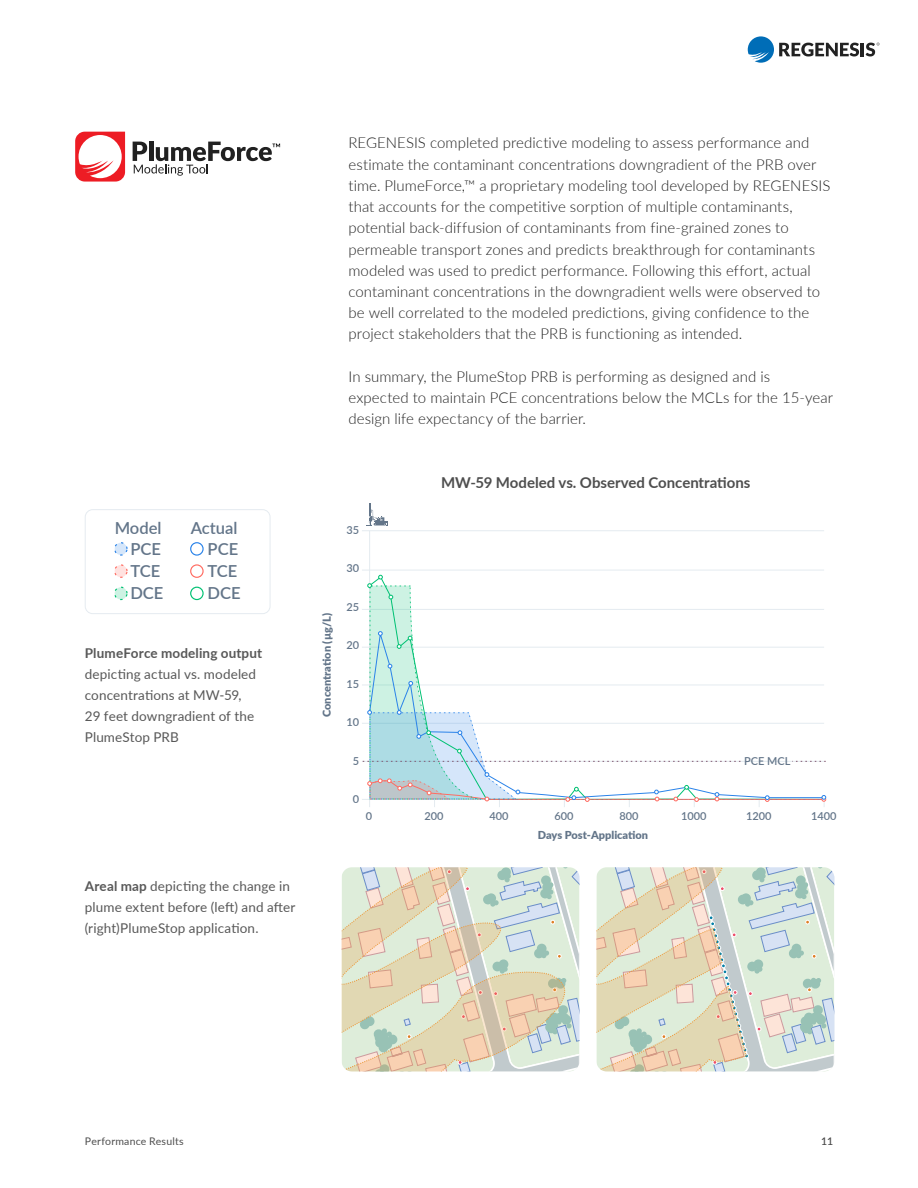
<style>
.page{position:relative;width:918px;height:1188px;background:#fff}
.page>*{position:absolute;margin:0;border:0;box-sizing:border-box;transform-origin:0 0}
.t1{font:600 16.5px/22.2px "Lato";color:#637589}
.t2{font:300 15px/21.1px "Lato";letter-spacing:.005em;color:#212121}
.t3{font:700 15px "Lato";color:#4e4e4e}
.t4{font:13.5px/21.1px "Lato";letter-spacing:.01em;color:#585858}
.t5{font:700 13.5px "Lato";letter-spacing:.01em;color:#585858}
.t6{font:600 10.95px "Lato";color:#637589}
.t7{font:900 10.95px "Lato";color:#637589}
.t8{font:10.5px "Lato";letter-spacing:.02em;color:#4e4e4e}
.t9{font:600 10.5px "Lato";color:#4e4e4e}
.s1{font-weight:700}
</style>
<div class="page">
<svg style="left:748px;top:36px;width:132px;height:27px"></svg>
<svg style="left:596px;top:867px;width:238px;height:205px"></svg>
<svg style="left:342px;top:867px;width:238px;height:205px"></svg>
<hr style="left:369px;top:531px;width:1px;height:268px;background:#e4ebf0">
<hr style="left:362px;top:530px;width:462px;height:1px;background:#e4ebf0">
<hr style="left:362px;top:570px;width:462px;height:1px;background:#e4ebf0">
<hr style="left:362px;top:609px;width:462px;height:1px;background:#e4ebf0">
<hr style="left:362px;top:647px;width:462px;height:1px;background:#e4ebf0">
<hr style="left:362px;top:685px;width:462px;height:1px;background:#e4ebf0">
<svg style="left:370px;top:586px;width:453px;height:124px"></svg>
<svg style="left:408px;top:681px;width:5px;height:5px"></svg>
<svg style="left:388px;top:664px;width:4px;height:4px"></svg>
<svg style="left:378px;top:631px;width:5px;height:5px"></svg>
<svg style="left:408px;top:636px;width:4px;height:4px"></svg>
<svg style="left:397px;top:644px;width:4px;height:5px"></svg>
<svg style="left:389px;top:595px;width:4px;height:4px"></svg>
<svg style="left:378px;top:575px;width:5px;height:4px"></svg>
<svg style="left:367px;top:583px;width:5px;height:5px"></svg>
<svg style="left:362px;top:710px;width:464px;height:97px"></svg>
<svg style="left:366px;top:503px;width:22px;height:23px"></svg>
<div style="left:114px;top:542px;width:14px;height:14px;border:1px dashed #2a83e9;border-radius:50%"></div>
<div style="left:114px;top:564px;width:14px;height:14px;border:1px dashed #ff6c62;border-radius:50%"></div>
<div style="left:114px;top:587px;width:14px;height:13px;border:1px dashed #00c173;border-radius:50%"></div>
<svg style="left:191px;top:543px;width:12px;height:12px"></svg>
<div style="left:190px;top:542px;width:14px;height:14px;border:1px solid #2a83e9;border-radius:50%"></div>
<div style="left:190px;top:564px;width:14px;height:14px;border:1px solid #ff6c62;border-radius:50%"></div>
<div style="left:190px;top:587px;width:14px;height:13px;border:1px solid #00c173;border-radius:50%"></div>
<div style="left:115px;top:543px;width:12px;height:12px;background:#d5e6fa;border-radius:50%"></div>
<div style="left:115px;top:565px;width:12px;height:12px;background:#ffe2e0;border-radius:50%"></div>
<svg style="left:115px;top:587px;width:12px;height:13px"></svg>
<div style="left:85px;top:509px;width:185px;height:105px;border:1px solid #e5ebf0;border-radius:8px"></div>
<svg style="left:75px;top:132px;width:50px;height:50px"></svg>
<hr style="left:149px;top:141px;width:4px;height:20px;background:#212121">
<svg style="left:133px;top:142px;width:147px;height:34px"></svg>
<p class="t2" style="left:348px;top:132px;width:484px">REGENESIS completed predictive modeling to assess performance and estimate the contaminant concentrations downgradient of the PRB over time. PlumeForce,™ a proprietary modeling tool developed by REGENESIS that accounts for the competitive sorption of multiple contaminants, potential back-diffusion of contaminants from fine-grained zones to permeable transport zones and predicts breakthrough for contaminants modeled was used to predict performance. Following this effort, actual contaminant concentrations in the downgradient wells were observed to be well correlated to the modeled predictions, giving confidence to the project stakeholders that the PRB is functioning as intended.</p>
<p class="t2" style="left:348px;top:365px;width:486px">In summary, the PlumeStop PRB is performing as designed and is expected to maintain PCE concentrations below the MCLs for the 15-year design life expectancy of the barrier.</p>
<p class="t1" style="left:115px;top:516px;width:48px">Model</p>
<p class="t1" style="left:191px;top:516px;width:48px">Actual</p>
<p class="t1" style="left:130px;top:559px;width:35px">TCE<br>DCE</p>
<p class="t1" style="left:130px;top:537px;width:32px">PCE</p>
<p class="t1" style="left:208px;top:537px;width:35px">PCE<br>TCE<br>DCE</p>
<p class="t5" style="left:85px;top:643px;width:179px">PlumeForce modeling output</p>
<p class="t4" style="left:85px;top:663px;width:173px">depicting actual vs. modeled concentrations at MW-59,<br>29 feet downgradient of the<br>PlumeStop PRB</p>
<p class="t4" style="left:85px;top:875px;width:212px"><span class="s1">Areal map</span> depicting the change in plume extent before (left) and after (right)PlumeStop application.</p>
<p class="t3" style="left:441px;top:471px;width:311px">MW-59 Modeled vs. Observed Concentrations</p>
<p class="t7" style="left:318px;top:717px;width:105px;rotate:-90deg">Concentration (µg/L)</p>
<p class="t6" style="left:347px;top:522px;width:14px">35</p>
<p class="t6" style="left:347px;top:560px;width:14px">30</p>
<p class="t6" style="left:347px;top:599px;width:14px">25</p>
<p class="t6" style="left:347px;top:637px;width:14px">20</p>
<p class="t6" style="left:347px;top:676px;width:14px">15</p>
<p class="t6" style="left:347px;top:714px;width:14px">10</p>
<p class="t6" style="left:353px;top:753px;width:8px">5</p>
<p class="t6" style="left:353px;top:791px;width:8px">0</p>
<p class="t6" style="left:744px;top:753px;width:48px">PCE MCL</p>
<p class="t6" style="left:366px;top:808px;width:8px">0</p>
<p class="t6" style="left:424px;top:808px;width:21px">200</p>
<p class="t6" style="left:489px;top:808px;width:21px">400</p>
<p class="t6" style="left:554px;top:808px;width:21px">600</p>
<p class="t7" style="left:538px;top:826px;width:112px">Days Post-Application</p>
<p class="t6" style="left:619px;top:808px;width:21px">800</p>
<p class="t6" style="left:681px;top:808px;width:27px">1000</p>
<p class="t6" style="left:746px;top:808px;width:27px">1200</p>
<p class="t6" style="left:811px;top:808px;width:27px">1400</p>
<p class="t8" style="left:85px;top:1134px;width:100px">Performance Results</p>
<p class="t9" style="left:821px;top:1134px;width:13px">11</p>
</div>
